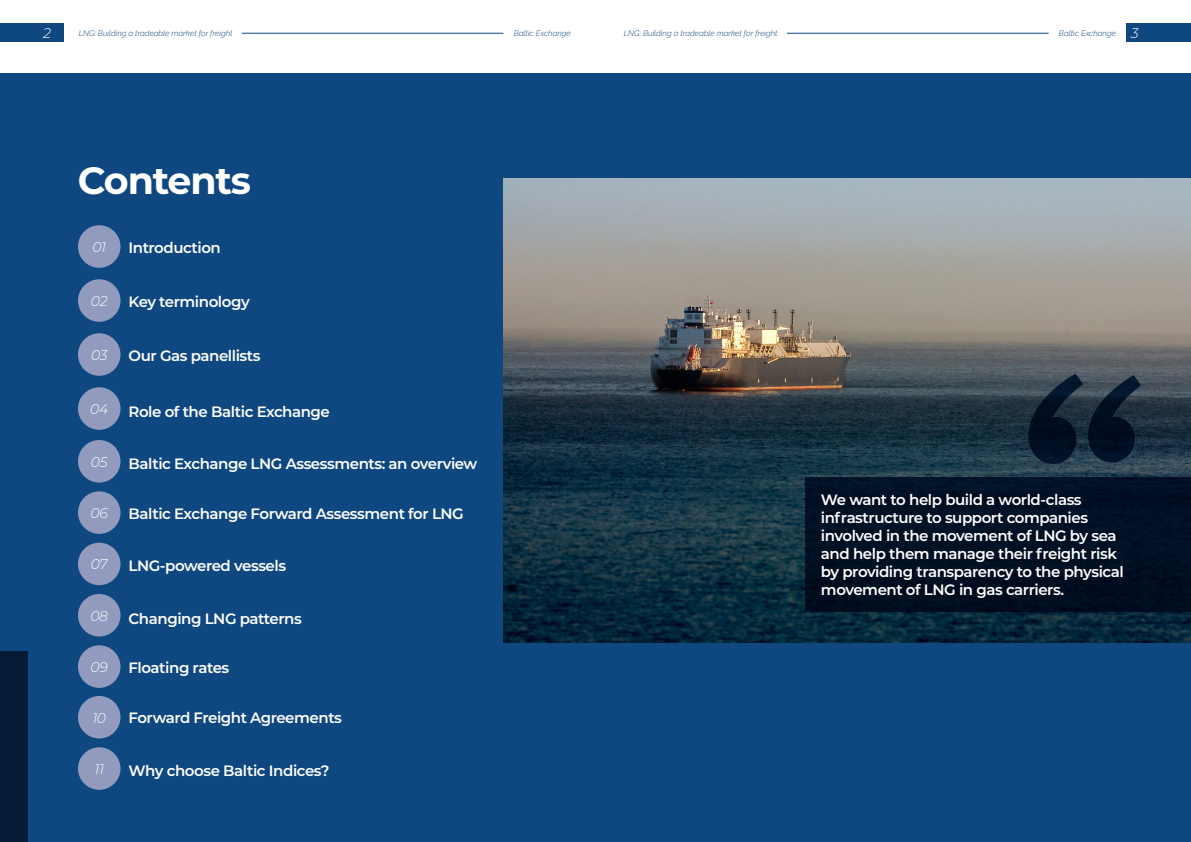
<style>
.page{position:relative;width:1191px;height:842px;background:#fff}
.page>*{position:absolute;margin:0;border:0;box-sizing:border-box;transform-origin:0 0}
.t1{font:700 38px "Montserrat";letter-spacing:-.03em;color:#fff}
.t2{font:600 15px/18px "Montserrat";letter-spacing:-.03em;color:#fff}
.t3{font:italic 300 14px "Montserrat";letter-spacing:-.03em;color:#fff}
.t4{font:italic 300 8px "Raleway";color:#0f4881}
.s1{font-family:"Montserrat";font-size:14px;color:#fff}
</style>
<div class="page">
<div style="left:0;top:74px;width:1191px;height:768px;background:#0f4881"></div>
<img style="left:503px;top:178px;width:688px;height:464px">
<div style="left:805px;top:478px;width:386px;height:134px;background:#010f23"></div>
<div style="left:0;top:651px;width:28px;height:191px;background:#051a34"></div>
<svg style="left:1028px;top:374px;width:113px;height:90px;background:#192838"></svg>
<div style="left:78px;top:225px;width:42px;height:43px;background:#929abe;border-radius:50%"></div>
<div style="left:78px;top:279px;width:42px;height:43px;background:#929abe;border-radius:50%"></div>
<div style="left:78px;top:333px;width:42px;height:43px;background:#929abe;border-radius:50%"></div>
<div style="left:78px;top:387px;width:42px;height:43px;background:#929abe;border-radius:50%"></div>
<div style="left:78px;top:440px;width:42px;height:42px;background:#929abe;border-radius:50%"></div>
<div style="left:78px;top:645px;width:42px;height:43px;background:#929abe;border-radius:50%"></div>
<div style="left:78px;top:747px;width:42px;height:43px;background:#929abe;border-radius:50%"></div>
<div style="left:78px;top:491px;width:42px;height:43px;background:#929abe;border-radius:50%"></div>
<div style="left:78px;top:543px;width:42px;height:42px;background:#929abe;border-radius:50%"></div>
<div style="left:78px;top:594px;width:42px;height:42px;background:#929abe;border-radius:50%"></div>
<div style="left:78px;top:696px;width:42px;height:42px;background:#929abe;border-radius:50%"></div>
<div style="left:0;top:23px;width:64px;height:19px;background:#0f4881"></div>
<div style="left:1126px;top:23px;width:65px;height:19px;background:#0f4881"></div>
<hr style="left:787px;top:33px;width:261px;height:1px;background:#0f4881">
<hr style="left:242px;top:33px;width:261px;height:1px;background:#0f4881">
<p class="t3" style="left:43px;top:23px;width:9px">2</p>
<p class="t4" style="left:79px;top:29px;width:155px">LNG: Building a tradeable market for freight</p>
<p class="t4" style="left:514px;top:29px;width:58px">Baltic Exchange</p>
<p class="t4" style="left:624px;top:29px;width:155px">LNG: Building a tradeable market for freight</p>
<p class="t4" style="left:1059px;top:29px;width:81px">Baltic Exchange <span class="s1">3</span></p>
<h1 class="t1" style="left:78px;top:153px;width:175px">Contents</h1>
<p class="t3" style="left:92px;top:237px;width:15px">01</p>
<p class="t2" style="left:128px;top:238px;width:94px">Introduction</p>
<p class="t3" style="left:91px;top:291px;width:18px">02</p>
<p class="t2" style="left:128px;top:292px;width:123px">Key terminology</p>
<p class="t3" style="left:91px;top:345px;width:18px">03</p>
<p class="t2" style="left:128px;top:346px;width:133px">Our Gas panellists</p>
<p class="t3" style="left:90px;top:399px;width:19px">04</p>
<p class="t2" style="left:128px;top:402px;width:203px">Role of the Baltic Exchange</p>
<p class="t3" style="left:91px;top:452px;width:18px">05</p>
<p class="t2" style="left:128px;top:454px;width:350px">Baltic Exchange LNG Assessments: an overview</p>
<p class="t3" style="left:91px;top:503px;width:19px">06</p>
<p class="t2" style="left:128px;top:504px;width:337px">Baltic Exchange Forward Assessment for LNG</p>
<p class="t3" style="left:91px;top:555px;width:18px">07</p>
<p class="t2" style="left:128px;top:556px;width:159px">LNG-powered vessels</p>
<p class="t3" style="left:90px;top:606px;width:19px">08</p>
<p class="t2" style="left:128px;top:608px;width:175px">Changing LNG patterns</p>
<p class="t3" style="left:91px;top:657px;width:19px">09</p>
<p class="t2" style="left:128px;top:658px;width:102px">Floating rates</p>
<p class="t3" style="left:92px;top:708px;width:15px">10</p>
<p class="t2" style="left:128px;top:708px;width:215px">Forward Freight Agreements</p>
<p class="t3" style="left:94px;top:759px;width:11px">11</p>
<p class="t2" style="left:128px;top:761px;width:203px">Why choose Baltic Indices?</p>
<p class="t2" style="left:821px;top:490px;width:304px">We want to help build a world-class infrastructure to support companies involved in the movement of LNG by sea and help them manage their freight risk by providing transparency to the physical movement of LNG in gas carriers.</p>
</div>
